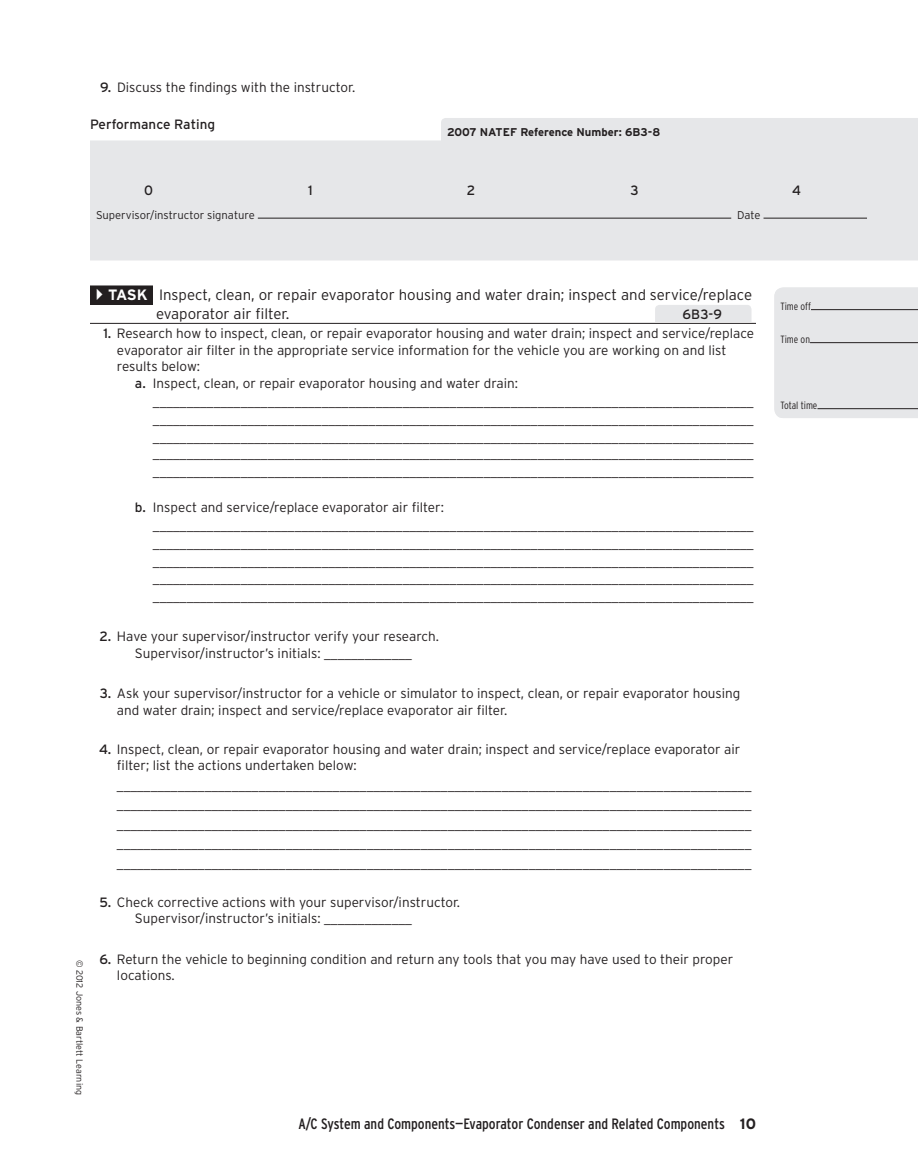
<style>
.page{position:relative;width:918px;height:1175px;background:#fff}
.page>*{position:absolute;margin:0;border:0;box-sizing:border-box;transform-origin:0 0}
.t1{font:300 15px/18px "Interstate";color:#231f20}
.t2{font:condensed 15px "Interstate";color:#231f20}
.t3{font:300 13.5px/18px "Interstate";color:#231f20}
.t4{font:13.5px "Interstate";color:#231f20}
.t5{font:300 11.25px "Interstate";color:#231f20}
.t6{font:700 11.25px "Interstate";color:#231f20}
.t7{font:300 condensed 10.5px "Interstate";color:#231f20}
.t8{font:300 9px "Interstate";color:#231f20}
.s1{font-weight:400}
.s2{font-weight:700;color:#fff}
.s3{font-weight:700;font-stretch:normal}
</style>
<div class="page">
<div style="left:90px;top:285px;width:63px;height:20px;background:#231f20"></div>
<hr style="left:90px;top:323px;width:666px;height:1px;background:#231f20">
<svg style="left:90px;top:118px;width:828px;height:142px;background:#e7e8ea"></svg>
<hr style="left:258px;top:218px;width:473px;height:1px;background:#231f20">
<hr style="left:764px;top:218px;width:103px;height:1px;background:#231f20">
<div style="left:655px;top:305px;width:97px;height:17px;background:#e6e7e9"></div>
<div style="left:774px;top:287px;width:144px;height:131px;background:#e6e7e9"></div>
<hr style="left:811px;top:309px;width:107px;height:1px;background:#231f20">
<hr style="left:810px;top:342px;width:108px;height:1px;background:#231f20">
<hr style="left:817px;top:408px;width:101px;height:1px;background:#231f20">
<p class="t3" style="left:100px;top:78px;width:257px"><span class="s1">9.</span> Discuss the findings with the instructor.</p>
<p class="t4" style="left:90px;top:117px;width:127px">Performance Rating</p>
<p class="t6" style="left:447px;top:126px;width:215px">2007 NATEF Reference Number: 6B3-8</p>
<p class="t4" style="left:144px;top:182px;width:10px">0</p>
<p class="t4" style="left:308px;top:182px;width:6px">1</p>
<p class="t4" style="left:467px;top:182px;width:10px">2</p>
<p class="t4" style="left:630px;top:182px;width:10px">3</p>
<p class="t4" style="left:792px;top:182px;width:11px">4</p>
<p class="t5" style="left:96px;top:208px;width:160px">Supervisor/instructor signature</p>
<p class="t5" style="left:737px;top:208px;width:25px">Date</p>
<p class="t8" style="left:85px;top:959px;width:137px;rotate:90deg">© 2012 Jones &amp; Bartlett Learning</p>
<p class="t1" style="left:156px;top:286px;width:598px;text-indent:-48px"><span class="s2">Task</span> Inspect, clean, or repair evaporator housing and water drain; inspect and service/replace evaporator air filter.</p>
<p class="t4" style="left:683px;top:306px;width:41px">6B3-9</p>
<p class="t3" style="left:103px;top:324px;width:652px"><span class="s1">1.</span> Research how to inspect, clean, or repair evaporator housing and water drain; inspect and service/replace</p>
<p class="t3" style="left:117px;top:340px;width:611px">evaporator air filter in the appropriate service information for the vehicle you are working on and list</p>
<p class="t3" style="left:117px;top:357px;width:85px">results below:</p>
<p class="t3" style="left:135px;top:373px;width:384px"><span class="s1">a.</span> Inspect, clean, or repair evaporator housing and water drain:</p>
<p class="t3" style="left:153px;top:391px;width:602px;text-align:justify">_________________________________________________________________________________________ _________________________________________________________________________________________ _________________________________________________________________________________________</p>
<p class="t3" style="left:153px;top:444px;width:602px">_________________________________________________________________________________________ _________________________________________________________________________________________</p>
<p class="t3" style="left:153px;top:498px;width:602px;text-indent:-18px"><span class="s1">b.</span> Inspect and service/replace evaporator air filter: _________________________________________________________________________________________ _________________________________________________________________________________________ _________________________________________________________________________________________</p>
<p class="t3" style="left:153px;top:568px;width:602px">_________________________________________________________________________________________ _________________________________________________________________________________________</p>
<p class="t3" style="left:135px;top:628px;width:306px;line-height:16.5px;text-indent:-36px"><span class="s1">2.</span> Have your supervisor/instructor verify your research.<br>Supervisor/instructor’s initials: _____________</p>
<p class="t3" style="left:117px;top:685px;width:625px;line-height:16.5px;text-indent:-17px"><span class="s1">3.</span> Ask your supervisor/instructor for a vehicle or simulator to inspect, clean, or repair evaporator housing and water drain; inspect and service/replace evaporator air filter.</p>
<p class="t3" style="left:117px;top:740px;width:625px;line-height:16.5px;text-indent:-18px"><span class="s1">4.</span> Inspect, clean, or repair evaporator housing and water drain; inspect and service/replace evaporator air filter; list the actions undertaken below:</p>
<p class="t3" style="left:117px;top:775px;width:636px;line-height:19.5px;text-align:justify">______________________________________________________________________________________________ ______________________________________________________________________________________________ ______________________________________________________________________________________________ ______________________________________________________________________________________________ ______________________________________________________________________________________________</p>
<p class="t3" style="left:135px;top:893px;width:327px;line-height:16.5px;text-indent:-35px"><span class="s1">5.</span> Check corrective actions with your supervisor/instructor.<br>Supervisor/instructor’s initials: _____________</p>
<p class="t3" style="left:117px;top:950px;width:618px;line-height:16.5px;text-indent:-18px"><span class="s1">6.</span> Return the vehicle to beginning condition and return any tools that you may have used to their proper locations.</p>
<p class="t2" style="left:298px;top:1114px;width:459px">A/C System and Components—Evaporator Condenser and Related Components <span class="s3">10</span></p>
<p class="t7" style="left:780px;top:300px;width:32px">Time off</p>
<p class="t7" style="left:780px;top:333px;width:31px">Time on</p>
<p class="t7" style="left:780px;top:399px;width:39px">Total time</p>
</div>
